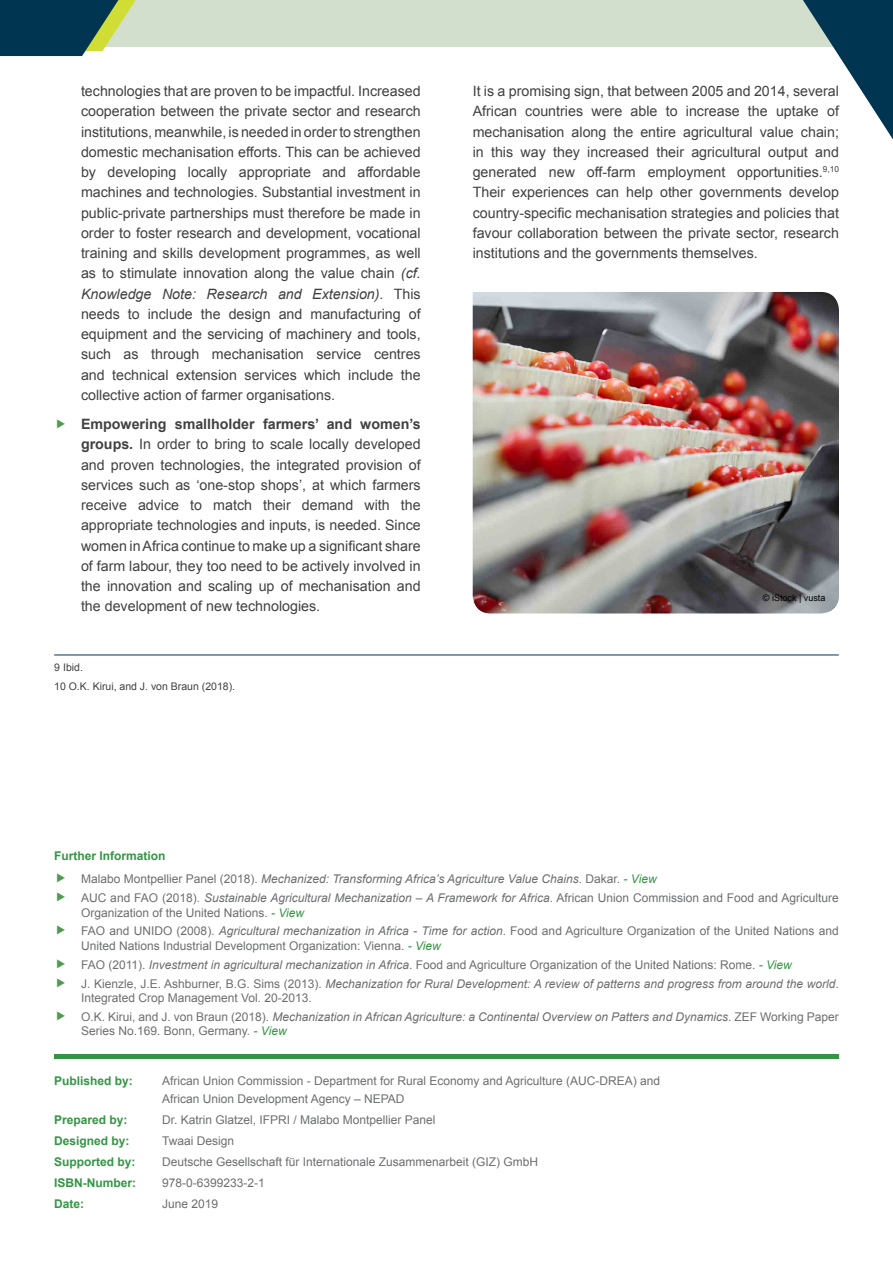
<style>
.page{position:relative;width:893px;height:1263px;background:#fff}
.page>*{position:absolute;margin:0;border:0;box-sizing:border-box;transform-origin:0 0}
.t1{font:14.25px/20.2px "Arial";color:#414042;text-align:justify}
.t2{font:12px/14.4px "Arial";color:#6d6e71}
.t3{font:italic 12px/23.4px "Arial";color:#6d6e71}
.t4{font:700 12px "Arial";color:#349545}
.t5{font:10.5px/19.5px "Arial";color:#414042}
.t6{font:9px "Arial";color:#000}
.s1{font-style:italic}
.s2{font-weight:700}
.s3{font-weight:700;font-style:normal;color:#349545}
.s4{font-style:normal}
.s5{color:#349545}
.s6{font-style:italic;color:#349545}
</style>
<div class="page">
<div style="left:0;top:0;width:893px;height:46px;background:#d3dfcd"></div>
<svg style="left:803px;top:0;width:90px;height:139px"></svg>
<svg style="left:0;top:0;width:136px;height:56px;background:#396362"></svg>
<img style="left:473px;top:292px;width:366px;height:321px">
<hr style="left:54px;top:655px;width:785px;height:1px;background:#003551">
<div style="left:54px;top:1054px;width:785px;height:5px;background:#349545"></div>
<p class="t1" style="left:81px;top:81px;width:341px">technologies that are proven to be impactful. Increased cooperation between the private sector and research institutions, meanwhile, is needed in order to strengthen domestic mechanisation efforts. This can be achieved by developing locally appropriate and affordable machines and technologies. Substantial investment in public-private partnerships must therefore be made in order to foster research and development, vocational training and skills development programmes, as well as to stimulate innovation along the value chain <span class="s1">(cf.<br>Knowledge Note: Research and Extension)</span>. This needs to include the design and manufacturing of equipment and the servicing of machinery and tools, such as through mechanisation service centres and technical extension services which include the collective action of farmer organisations.</p>
<p class="t1" style="left:81px;top:414px;width:341px"><span class="s2">Empowering smallholder farmers’ and women’s groups.</span> In order to bring to scale locally developed and proven technologies, the integrated provision of services such as ‘one-stop shops’, at which farmers receive advice to match their demand with the appropriate technologies and inputs, is needed. Since women in Africa continue to make up a significant share of farm labour, they too need to be actively involved in the innovation and scaling up of mechanisation and the development of new technologies.</p>
<p class="t5" style="left:54px;top:658px;width:182px">9 Ibid.<br>10 O.K. Kirui, and J. von Braun (2018).</p>
<p class="t1" style="left:473px;top:81px;width:368px">It is a promising sign, that between 2005 and 2014, several African countries were able to increase the uptake of mechanisation along the entire agricultural value chain; in this way they increased their agricultural output and generated new off-farm employment opportunities.<sup>9,10<br></sup>Their experiences can help other governments develop country-specific mechanisation strategies and policies that favour collaboration between the private sector, research institutions and the governments themselves.</p>
<p class="t6" style="left:763px;top:592px;width:64px">© iStock | vusta</p>
<p class="t3" style="left:81px;top:844px;width:577px;text-indent:-27px"><span class="s3">Further Information<br></span><span class="s4">Malabo Montpellier Panel (2018).</span> Mechanized: Transforming Africa’s Agriculture Value Chains<span class="s4">. Dakar.</span> <span class="s5">- View</span></p>
<p class="t2" style="left:81px;top:891px;width:759px">AUC and FAO (2018). <span class="s1">Sustainable Agricultural Mechanization – A Framework for Africa</span>. African Union Commission and Food and Agriculture<br>Organization of the United Nations. <span class="s6">- View</span></p>
<p class="t2" style="left:81px;top:924px;width:759px">FAO and UNIDO (2008). <span class="s1">Agricultural mechanization in Africa - Time for action</span>. Food and Agriculture Organization of the United Nations and<br>United Nations Industrial Development Organization: Vienna. <span class="s6">- View</span></p>
<p class="t3" style="left:81px;top:955px;width:759px;line-height:18.9px"><span class="s4">FAO (2011).</span> Investment in agricultural mechanization in Africa<span class="s4">. Food and Agriculture Organization of the United Nations: Rome.</span> <span class="s5">- View<br></span><span class="s4">J. Kienzle, J.E. Ashburner, B.G. Sims (2013).</span> Mechanization for Rural Development: A review of patterns and progress from around the world<span class="s4">.</span></p>
<p class="t2" style="left:81px;top:988px;width:759px;line-height:18.9px">Integrated Crop Management Vol. 20-2013.<br>O.K. Kirui, and J. von Braun (2018). <span class="s1">Mechanization in African Agriculture: a Continental Overview on Patters and Dynamics</span>. ZEF Working Paper</p>
<p class="t2" style="left:81px;top:1024px;width:207px">Series No.169. Bonn, Germany. <span class="s6">- View</span></p>
<p class="t4" style="left:54px;top:1073px;width:80px">Published by:</p>
<p class="t2" style="left:162px;top:1072px;width:500px;line-height:18px">African Union Commission - Department for Rural Economy and Agriculture (AUC-DREA) and<br>African Union Development Agency – NEPAD</p>
<p class="t4" style="left:54px;top:1112px;width:75px">Prepared by:</p>
<p class="t2" style="left:162px;top:1113px;width:275px">Dr. Katrin Glatzel, IFPRI / Malabo Montpellier Panel</p>
<p class="t4" style="left:54px;top:1133px;width:77px">Designed by:</p>
<p class="t2" style="left:162px;top:1134px;width:74px">Twaai Design</p>
<p class="t4" style="left:54px;top:1154px;width:83px">Supported by:</p>
<p class="t2" style="left:162px;top:1155px;width:378px">Deutsche Gesellschaft für Internationale Zusammenarbeit (GIZ) GmbH</p>
<p class="t4" style="left:54px;top:1175px;width:83px">ISBN-Number:</p>
<p class="t2" style="left:162px;top:1176px;width:104px">978-0-6399233-2-1</p>
<p class="t4" style="left:54px;top:1196px;width:31px">Date:</p>
<p class="t2" style="left:162px;top:1197px;width:58px">June 2019</p>
</div>
